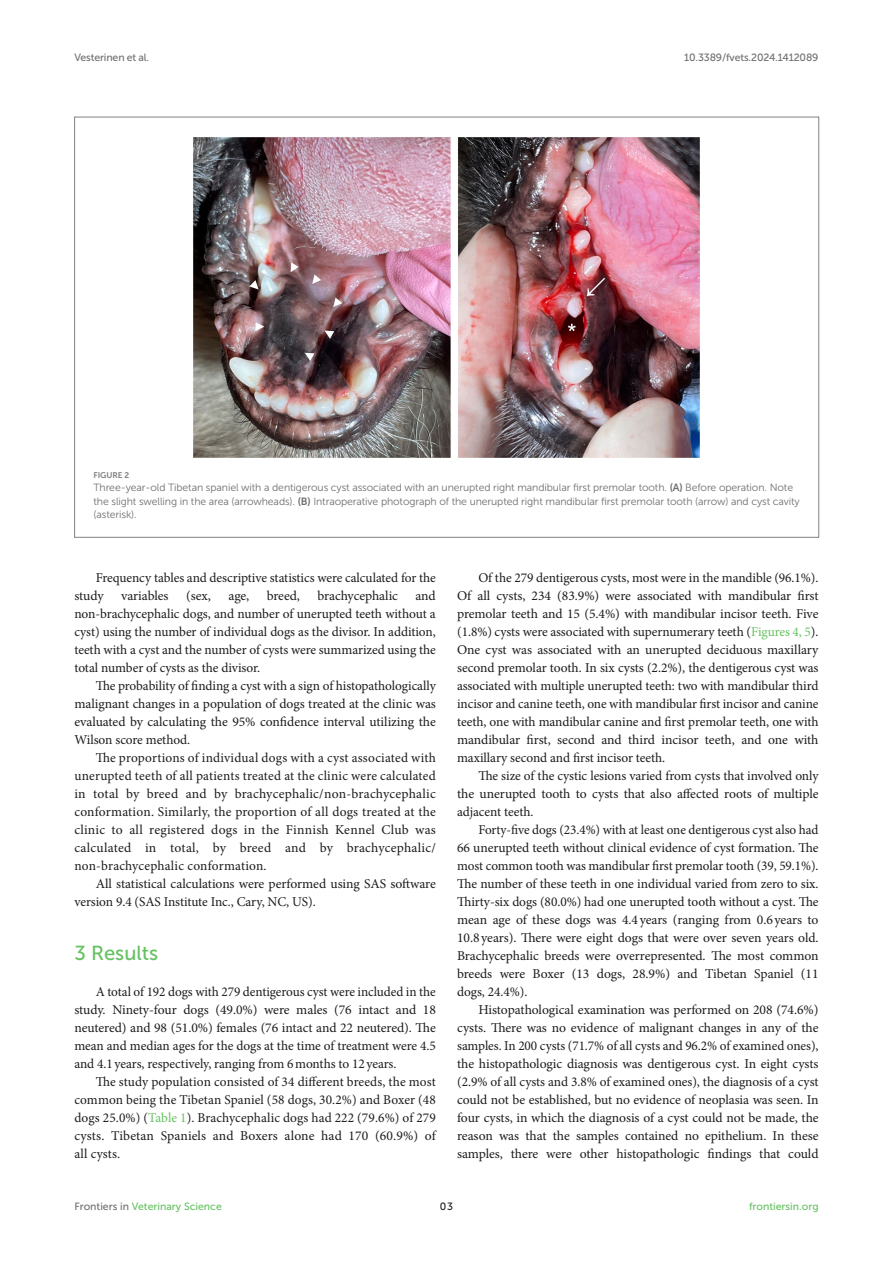
<style>
.page{position:relative;width:893px;height:1263px;background:#fff}
.page>*{position:absolute;margin:0;border:0;box-sizing:border-box;transform-origin:0 0}
.HEAD_1{font:20.25px "Museo Sans 500";color:#65c161}
.TEXT{font:13.5px/18px "Minion Pro";letter-spacing:-.005em;color:#1b1c1b;text-align:justify}
.TEXT_FLUSH{font:13.5px/18px "Minion Pro";letter-spacing:-.01em;color:#1b1c1b;text-align:justify}
.FIG_LEG{font:10.5px/13.5px "Museo Sans 300";letter-spacing:-.01em;color:#706f70}
.t1{font:10.5px "Museo Sans 500";color:#65c161}
.t2{font:10.5px "Museo Sans 500";letter-spacing:-.015em;color:#706f70}
.t3{font:10.5px "Museo Sans 500";color:#1b1c1b}
.FIG_HD{font:8.25px "Museo Sans 700";letter-spacing:-.01em;color:#7e7f7f}
.s1{font-family:"Museo Sans 700"}
.s2{color:#65c161}
.s3{color:#706f70}
</style>
<div class="page">
<img style="left:193px;top:137px;width:507px;height:321px">
<p class="t2" style="left:74px;top:51px;width:76px">Vesterinen et al.</p>
<p class="t2" style="left:684px;top:51px;width:136px">10.3389/fvets.2024.1412089</p>
<p class="FIG_HD" style="left:94px;top:470px;width:37px">FIGURE 2</p>
<p class="FIG_LEG" style="left:94px;top:481px;width:708px">Three-year-old Tibetan spaniel with a dentigerous cyst associated with an unerupted right mandibular first premolar tooth. <span class="s1">(A)</span> Before operation. Note the slight swelling in the area (arrowheads). <span class="s1">(B)</span> Intraoperative photograph of the unerupted right mandibular first premolar tooth (arrow) and cyst cavity (asterisk).</p>
<p class="TEXT" style="left:74px;top:569px;width:363px;text-indent:21px">Frequency tables and descriptive statistics were calculated for the study</p>
<p class="TEXT" style="left:74px;top:587px;width:363px;text-indent:341px">and non-brachycephalic dogs, and number of unerupted teeth without a cyst) using the number of individual dogs as the divisor. In addition, teeth with a cyst and the number of cysts were summarized using the total number of cysts as the divisor.</p>
<p class="TEXT" style="left:74px;top:677px;width:363px;text-indent:21px">The probability of finding a cyst with a sign of histopathologically malignant changes in a population of dogs treated at the clinic was evaluated by calculating the 95% confidence interval utilizing the Wilson score method.</p>
<p class="TEXT" style="left:74px;top:749px;width:363px;text-indent:21px">The proportions of individual dogs with a cyst associated with unerupted teeth of all patients treated at the clinic were calculated in total by breed and by brachycephalic/non-brachycephalic conformation. Similarly, the proportion of all dogs treated at the clinic to all registered dogs in the Finnish Kennel Club was calculated in total, by breed and by brachycephalic/ non-brachycephalic conformation.</p>
<p class="TEXT" style="left:74px;top:875px;width:363px;text-indent:21px">All statistical calculations were performed using SAS software version 9.4 (SAS Institute Inc., Cary, NC, US).</p>
<p class="HEAD_1" style="left:74px;top:942px;width:85px">3 Results</p>
<p class="TEXT_FLUSH" style="left:74px;top:983px;width:363px;text-indent:21px">A total of 192 dogs with 279 dentigerous cyst were included in the study. Ninety-four dogs (49.0%) were males (76 intact and 18 neutered) and 98 (51.0%) females (76 intact and 22 neutered). The mean and median ages for the dogs at the time of treatment were 4.5 and 4.1years, respectively, ranging from 6months to 12years.</p>
<p class="TEXT" style="left:74px;top:1073px;width:363px;text-indent:21px">The study population consisted of 34 different breeds, the most common being the Tibetan Spaniel (58 dogs, 30.2%) and Boxer (48 dogs 25.0%) (<span class="s2">Table 1</span>). Brachycephalic dogs had 222 (79.6%) of 279 cysts. Tibetan Spaniels and Boxers alone had 170 (60.9%) of all cysts.</p>
<p class="TEXT" style="left:121px;top:587px;width:49px">variables</p>
<p class="TEXT" style="left:186px;top:587px;width:26px">(sex,</p>
<p class="TEXT" style="left:228px;top:587px;width:22px">age,</p>
<p class="TEXT" style="left:267px;top:587px;width:35px">breed,</p>
<p class="TEXT" style="left:318px;top:587px;width:82px">brachycephalic</p>
<p class="TEXT" style="left:457px;top:569px;width:363px;text-indent:21px">Of the 279 dentigerous cysts, most were in the mandible (96.1%).<br>Of all cysts, 234 (83.9%) were associated with mandibular first premolar teeth and 15 (5.4%) with mandibular incisor teeth. Five (1.8%) cysts were associated with supernumerary teeth (<span class="s2">Figures 4, 5</span>).<br>One cyst was associated with an unerupted deciduous maxillary second premolar tooth. In six cysts (2.2%), the dentigerous cyst was associated with multiple unerupted teeth: two with mandibular third incisor and canine teeth, one with mandibular first incisor and canine teeth, one with mandibular canine and first premolar teeth, one with mandibular first, second and third incisor teeth, and one with maxillary second and first incisor teeth.</p>
<p class="TEXT" style="left:457px;top:767px;width:363px;text-indent:21px">The size of the cystic lesions varied from cysts that involved only the unerupted tooth to cysts that also affected roots of multiple adjacent teeth.</p>
<p class="TEXT" style="left:457px;top:821px;width:363px;text-indent:21px">Forty-five dogs (23.4%) with at least one dentigerous cyst also had 66 unerupted teeth without clinical evidence of cyst formation. The most common tooth was mandibular first premolar tooth (39, 59.1%).<br>The number of these teeth in one individual varied from zero to six.<br>Thirty-six dogs (80.0%) had one unerupted tooth without a cyst. The mean age of these dogs was 4.4years (ranging from 0.6years to 10.8years). There were eight dogs that were over seven years old.<br>Brachycephalic breeds were overrepresented. The most common breeds were Boxer (13 dogs, 28.9%) and Tibetan Spaniel (11 dogs, 24.4%).</p>
<p class="TEXT" style="left:457px;top:1001px;width:363px;text-indent:21px">Histopathological examination was performed on 208 (74.6%) cysts. There was no evidence of malignant changes in any of the samples. In 200 cysts (71.7% of all cysts and 96.2% of examined ones), the histopathologic diagnosis was dentigerous cyst. In eight cysts (2.9% of all cysts and 3.8% of examined ones), the diagnosis of a cyst could not be established, but no evidence of neoplasia was seen. In four cysts, in which the diagnosis of a cyst could not be made, the reason was that the samples contained no epithelium. In these samples, there were other histopathologic findings that could</p>
<p class="t1" style="left:74px;top:1200px;width:149px"><span class="s3">Frontiers in</span> Veterinary Science</p>
<p class="t3" style="left:440px;top:1200px;width:15px">03</p>
<p class="t1" style="left:749px;top:1200px;width:71px">frontiersin.org</p>
</div>
